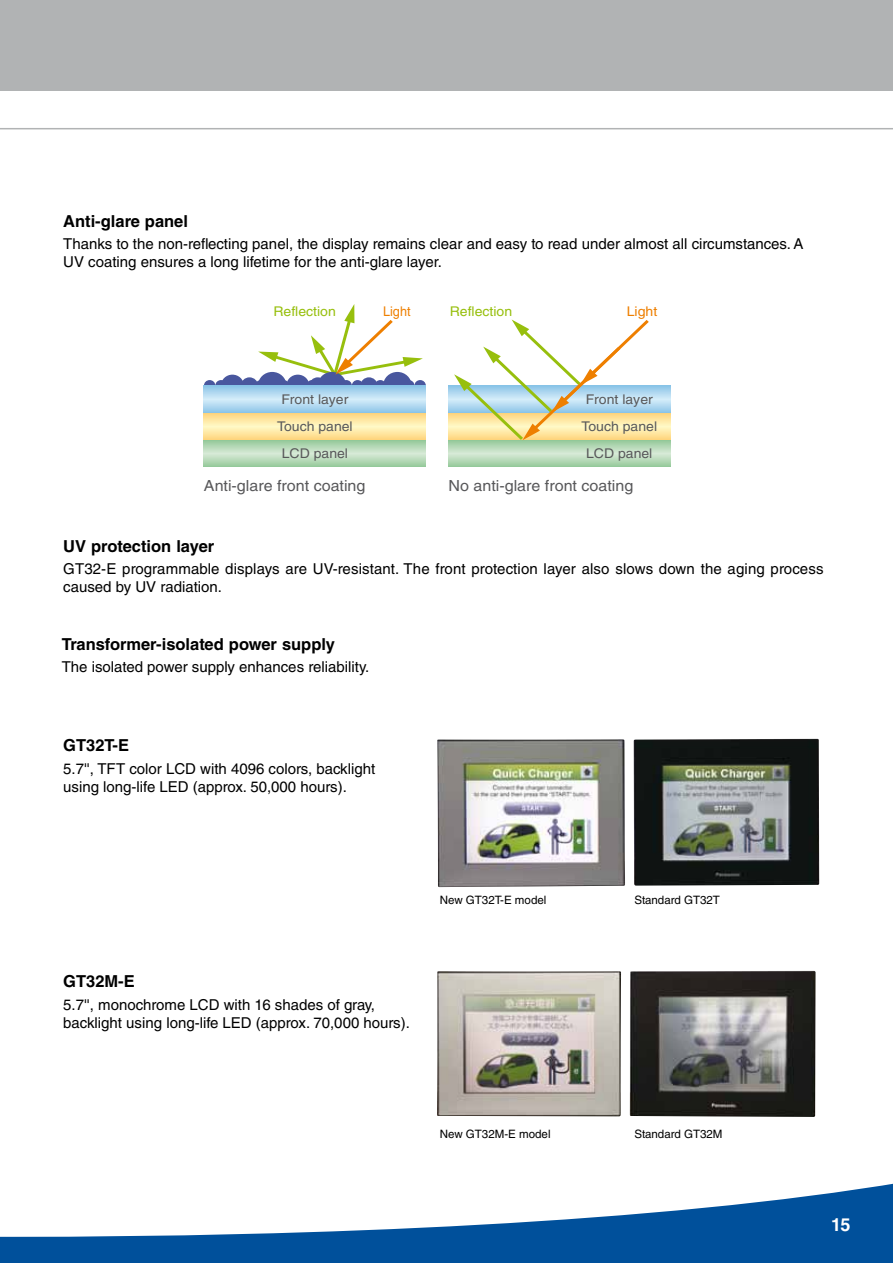
<style>
.page{position:relative;width:893px;height:1263px;background:#fff}
.page>*{position:absolute;margin:0;border:0;box-sizing:border-box;transform-origin:0 0}
.t1{font:700 18px "Helvetica LT Std";color:#fff}
.t2{font:700 16.5px "Helvetica LT Std";color:#000}
.t3{font:15.3px "Helvetica";color:#58585a;scale:1.05 1}
.t4{font:15px/18px "Helvetica LT Std";color:#000}
.t5{font:13.35px/27.2px "Helvetica";color:#58585a;text-align:center;scale:1.05 1}
.t6{font:13.35px "Helvetica";color:#97bf0d;scale:1.05 1}
.t7{font:13.35px "Helvetica";color:#ee7f00;scale:.94 1}
.t8{font:13.35px "Helvetica";color:#ee7f00;scale:1.05 1}
.t9{font:11.55px "Helvetica LT Std";color:#000}
</style>
<div class="page">
<div style="left:0;top:0;width:893px;height:90px;background:#b1b3b4"></div>
<hr style="left:0;top:128px;width:893px;height:1px;background:#b1b3b4">
<svg style="left:0;top:1183px;width:893px;height:80px;fill:#00509b"></svg>
<img style="left:437px;top:739px;width:382px;height:148px">
<img style="left:437px;top:971px;width:378px;height:146px">
<div style="left:204px;top:380px;width:11px;height:11px;background:#49579e;border-radius:50%"></div>
<div style="left:215px;top:380px;width:12px;height:11px;background:#49579e;border-radius:50%"></div>
<div style="left:221px;top:375px;width:23px;height:21px;background:#49579e;border-radius:50%"></div>
<div style="left:241px;top:377px;width:17px;height:17px;background:#49579e;border-radius:50%"></div>
<div style="left:278px;top:380px;width:11px;height:11px;background:#49579e;border-radius:50%"></div>
<div style="left:255px;top:380px;width:12px;height:11px;background:#49579e;border-radius:50%"></div>
<div style="left:258px;top:372px;width:28px;height:27px;background:#49579e;border-radius:50%"></div>
<div style="left:414px;top:380px;width:12px;height:11px;background:#49579e;border-radius:50%"></div>
<div style="left:403px;top:380px;width:11px;height:11px;background:#49579e;border-radius:50%"></div>
<div style="left:383px;top:372px;width:29px;height:27px;background:#49579e;border-radius:50%"></div>
<div style="left:375px;top:380px;width:11px;height:11px;background:#49579e;border-radius:50%"></div>
<div style="left:360px;top:377px;width:17px;height:17px;background:#49579e;border-radius:50%"></div>
<div style="left:352px;top:380px;width:11px;height:11px;background:#49579e;border-radius:50%"></div>
<div style="left:286px;top:375px;width:23px;height:21px;background:#49579e;border-radius:50%"></div>
<div style="left:340px;top:380px;width:12px;height:11px;background:#49579e;border-radius:50%"></div>
<div style="left:309px;top:377px;width:17px;height:17px;background:#49579e;border-radius:50%"></div>
<div style="left:318px;top:372px;width:28px;height:27px;background:#49579e;border-radius:50%"></div>
<svg style="left:204px;top:440px;width:222px;height:27px;background:#b5d8b7"></svg>
<svg style="left:204px;top:413px;width:222px;height:27px;background:#fee6a0"></svg>
<svg style="left:204px;top:385px;width:222px;height:28px;background:#aed7f0"></svg>
<svg style="left:258px;top:304px;width:165px;height:75px"></svg>
<svg style="left:449px;top:440px;width:221px;height:27px;background:#b8daba"></svg>
<svg style="left:449px;top:413px;width:221px;height:27px"></svg>
<svg style="left:449px;top:385px;width:221px;height:28px"></svg>
<svg style="left:454px;top:319px;width:198px;height:124px"></svg>
<p class="t2" style="left:63px;top:211px;width:126px">Anti-glare panel</p>
<p class="t4" style="left:63px;top:235px;width:742px">Thanks to the non-reflecting panel, the display remains clear and easy to read under almost all circumstances. A<br>UV coating ensures a long lifetime for the anti-glare layer.</p>
<p class="t6" style="left:273px;top:304px;width:61px">Reflection</p>
<p class="t7" style="left:383px;top:304px;width:31px">Light</p>
<p class="t6" style="left:450px;top:304px;width:61px">Reflection</p>
<p class="t8" style="left:627px;top:304px;width:31px">Light</p>
<p class="t5" style="left:281px;top:386px;width:65px">Front layer</p>
<p class="t5" style="left:277px;top:413px;width:74px">Touch panel<br>LCD panel</p>
<p class="t5" style="left:581px;top:386px;width:74px">Front layer<br>Touch panel<br>LCD panel</p>
<p class="t3" style="left:204px;top:477px;width:155px">Anti-glare front coating</p>
<p class="t3" style="left:449px;top:477px;width:177px">No anti-glare front coating</p>
<p class="t2" style="left:63px;top:536px;width:153px">UV protection layer</p>
<p class="t4" style="left:63px;top:560px;width:762px">GT32-E programmable displays are UV-resistant. The front protection layer also slows down the aging process caused by UV radiation.</p>
<p class="t2" style="left:62px;top:634px;width:275px">Transformer-isolated power supply</p>
<p class="t4" style="left:62px;top:658px;width:309px">The isolated power supply enhances reliability.</p>
<p class="t2" style="left:63px;top:735px;width:67px">GT32T-E</p>
<p class="t4" style="left:63px;top:759px;width:314px">5.7'', TFT color LCD with 4096 colors, backlight using long-life LED (approx. 50,000 hours).</p>
<p class="t2" style="left:63px;top:971px;width:73px">GT32M-E</p>
<p class="t4" style="left:63px;top:995px;width:348px">5.7'', monochrome LCD with 16 shades of gray, backlight using long-life LED (approx. 70,000 hours).</p>
<p class="t9" style="left:440px;top:893px;width:108px">New GT32T-E model</p>
<p class="t9" style="left:634px;top:893px;width:87px">Standard GT32T</p>
<p class="t9" style="left:440px;top:1127px;width:112px">New GT32M-E model</p>
<p class="t9" style="left:634px;top:1127px;width:90px">Standard GT32M</p>
<p class="t1" style="left:831px;top:1214px;width:21px">15</p>
</div>
